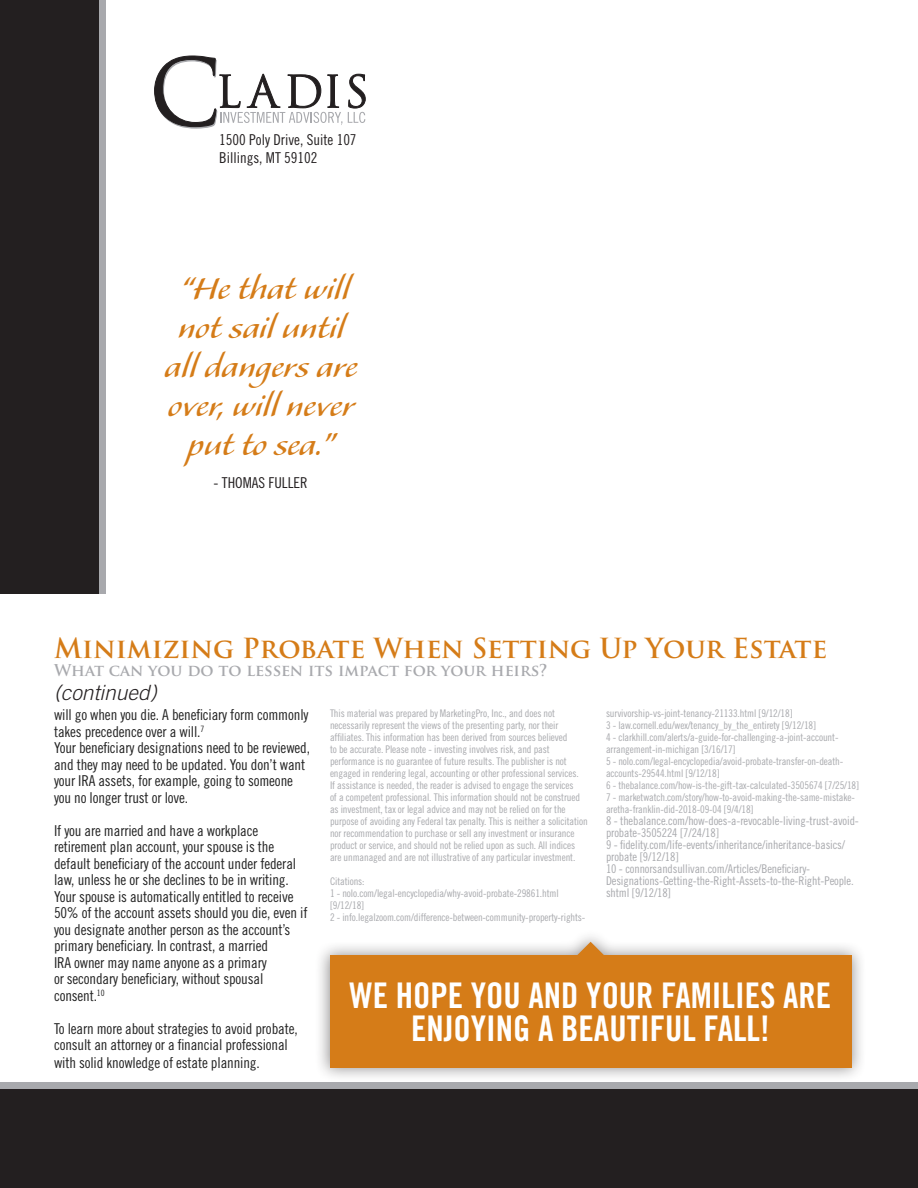
<style>
.page{position:relative;width:918px;height:1188px;background:#fff}
.page>*{position:absolute;margin:0;border:0;box-sizing:border-box;transform-origin:0 0}
.t1{font:39px/39px "Alexa";color:#d57c18;text-align:center}
.t2{font:35.4px/32.2px "Trade Gothic Bold Cond Twenty";color:#fff;text-align:center}
.t3{font:700 27px "Trajan Pro";color:#d57c18}
.t4{font:italic 300 21px "Trade Gothic";color:#231f20}
.t5{font:700 15.9px "Trajan Pro";color:#a8a9ad}
.t6{font:15px/16.5px "Trade Gothic Cond Eighteen";letter-spacing:-.01em;color:#222}
.t7{font:15px/18px "Trade Gothic Cond Eighteen";color:#231f20}
.t8{font:12px/12px "Trade Gothic Cond Eighteen";letter-spacing:-.01em;color:#a8a9ad}
.t9{font:10.5px/12px "Trade Gothic Cond Eighteen";letter-spacing:-.01em;color:#a8a9ad}
</style>
<div class="page">
<div style="left:0;top:1082px;width:918px;height:68px;background:#a8a9ad"></div>
<svg style="left:154px;top:56px;width:188px;height:72px"></svg>
<svg style="left:348px;top:74px;width:17px;height:49px"></svg>
<div style="left:0;top:1090px;width:918px;height:98px;background:#231f20"></div>
<div style="left:38px;top:0;width:68px;height:594px;background:#a8a9ad"></div>
<div style="left:0;top:0;width:98px;height:594px;background:#231f20"></div>
<div style="left:315px;top:928px;width:552px;height:155px;background:#231f20;opacity:.5"></div>
<div style="left:330px;top:955px;width:521px;height:112px;background:#d57c18"></div>
<svg style="left:569px;top:942px;width:43px;height:13px"></svg>
<p class="t7" style="left:219px;top:131px;width:139px">1500 Poly Drive, Suite 107<br>Billings, MT 59102</p>
<p class="t1" style="left:164px;top:270px;width:194px">“He that will not sail until all dangers are over, will never put to sea.”</p>
<p class="t7" style="left:214px;top:473px;width:96px">- THOMAS FULLER</p>
<p class="t3" style="left:54px;top:632px;width:775px">Minimizing Probate When Setting Up Your Estate</p>
<p class="t5" style="left:54px;top:661px;width:495px">What can you do to lessen its impact for your heirs?</p>
<p class="t4" style="left:54px;top:680px;width:104px">(continued)</p>
<p class="t6" style="left:54px;top:707px;width:256px">will go when you die. A beneficiary form commonly takes precedence over a will.<sup>7</sup></p>
<p class="t6" style="left:54px;top:740px;width:258px">Your beneficiary designations need to be reviewed, and they may need to be updated. You don’t want your IRA assets, for example, going to someone you no longer trust or love.</p>
<p class="t6" style="left:54px;top:822px;width:255px">If you are married and have a workplace retirement plan account, your spouse is the default beneficiary of the account under federal law, unless he or she declines to be in writing.<br>Your spouse is automatically entitled to receive 50% of the account assets should you die, even if you designate another person as the account’s primary beneficiary. In contrast, a married<br>IRA owner may name anyone as a primary<br>or secondary beneficiary, without spousal consent.<sup>10</sup></p>
<p class="t6" style="left:54px;top:1020px;width:245px">To learn more about strategies to avoid probate, consult an attorney or a financial professional</p>
<p class="t6" style="left:54px;top:1055px;width:207px">with solid knowledge of estate planning.</p>
<p class="t9" style="left:330px;top:707px;width:259px">This material was prepared by MarketingPro, Inc., and does not necessarily represent the views of the presenting party, nor their affiliates. This information has been derived from sources believed<br>to be accurate. Please note - investing involves risk, and past performance is no guarantee of future results. The publisher is not engaged in rendering legal, accounting or other professional services.<br>If assistance is needed, the reader is advised to engage the services<br>of a competent professional. This information should not be construed as investment, tax or legal advice and may not be relied on for the purpose of avoiding any Federal tax penalty. This is neither a solicitation nor recommendation to purchase or sell any investment or insurance product or service, and should not be relied upon as such. All indices are unmanaged and are not illustrative of any particular investment.</p>
<p class="t9" style="left:330px;top:875px;width:36px">Citations:</p>
<p class="t9" style="left:330px;top:887px;width:230px">1 - nolo.com/legal-encyclopedia/why-avoid-probate-29861.html [9/12/18]</p>
<p class="t9" style="left:330px;top:911px;width:257px">2 - info.legalzoom.com/difference-between-community-property-rights-</p>
<p class="t9" style="left:606px;top:707px;width:188px">survivorship-vs-joint-tenancy-21133.html [9/12/18]</p>
<p class="t9" style="left:606px;top:719px;width:212px">3 - law.cornell.edu/wex/tenancy_by_the_entirety [9/12/18]</p>
<p class="t9" style="left:606px;top:731px;width:234px">4 - clarkhill.com/alerts/a-guide-for-challenging-a-joint-account&shy;arrangement-in-michigan [3/16/17]</p>
<p class="t9" style="left:606px;top:755px;width:239px">5 - nolo.com/legal-encyclopedia/avoid-probate-transfer-on-death&shy;accounts-29544.html [9/12/18]</p>
<p class="t9" style="left:606px;top:779px;width:255px">6 - thebalance.com/how-is-the-gift-tax-calculated-3505674 [7/25/18]</p>
<p class="t9" style="left:606px;top:791px;width:250px">7 - marketwatch.com/story/how-to-avoid-making-the-same-mistake&shy;aretha-franklin-did-2018-09-04 [9/4/18]</p>
<p class="t8" style="left:606px;top:814px;width:254px">8 - thebalance.com/how-does-a-revocable-living-trust-avoid&shy;probate-3505224 [7/24/18]</p>
<p class="t8" style="left:606px;top:838px;width:241px">9 - fidelity.com/life-events/inheritance/inheritance-basics/ probate [9/12/18]</p>
<p class="t8" style="left:606px;top:862px;width:249px">10 - connorsandsullivan.com/Articles/Beneficiary-<br>Designations-Getting-the-Right-Assets-to-the-Right-People. shtml [9/12/18]</p>
<p class="t2" style="left:350px;top:979px;width:483px">WE HOPE YOU AND YOUR FAMILIES ARE<br>ENJOYING A BEAUTIFUL FALL!</p>
</div>
